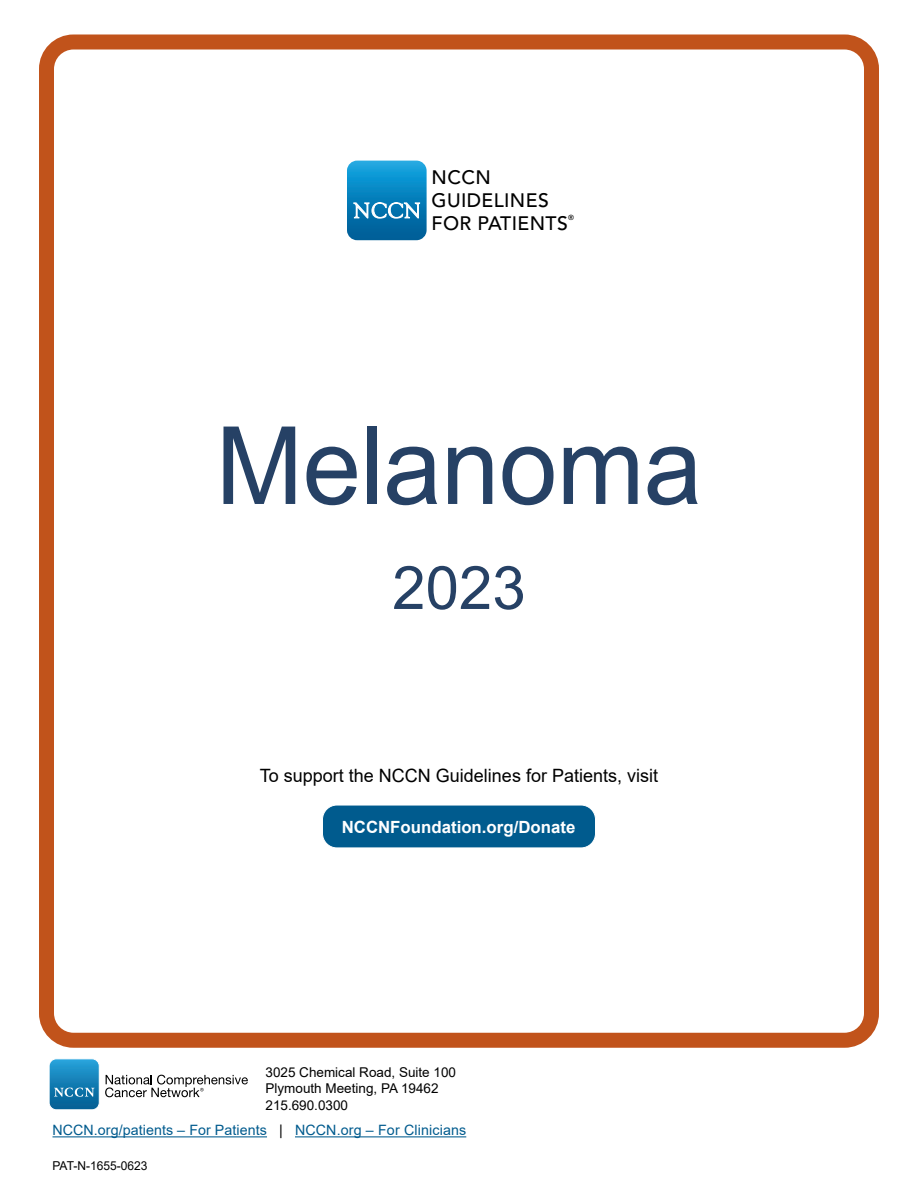
<style>
.page{position:relative;width:918px;height:1188px;background:#fff}
.page>*{position:absolute;margin:0;border:0;box-sizing:border-box;transform-origin:0 0}
.t1{font:108.15px "Arial";letter-spacing:-.005em;color:#264165}
.t2{font:60px "Arial";color:#264165}
.t3{font:500 19.35px/23.4px "Avenir LT Pro";letter-spacing:.02em;color:#000}
.t4{font:18.3px "Arial";color:#000}
.t5{font:700 16.8px "Arial";color:#fff}
.t6{font:14.25px "Arial";letter-spacing:.005em;color:#005b8e}
.t7{font:13.5px/16.5px "Arial";color:#000}
.t8{font:12.3px "Arial";color:#000}
.t9{font:500 7.35px "Avenir LT Pro";color:#000}
.s1{color:#000}
</style>
<div class="page">
<div style="left:39px;top:34px;width:840px;height:1014px;border:15px solid #c1531b;border-radius:27px"></div>
<svg style="left:49px;top:1059px;width:50px;height:51px;background:#2b8bbc"></svg>
<svg style="left:105px;top:1075px;width:143px;height:22px"></svg>
<hr style="left:52px;top:1136px;width:215px;height:1px;background:#005b8e">
<hr style="left:295px;top:1136px;width:171px;height:1px;background:#005b8e">
<svg style="left:347px;top:161px;width:80px;height:79px;background:#1b8ac0"></svg>
<div style="left:322px;top:805px;width:274px;height:43px;background:#005b8e;border-radius:14px"></div>
<div style="left:322px;top:805px;width:274px;height:43px;border:1px solid #fff;border-radius:14px"></div>
<h3 class="t3" style="left:432px;top:166px;width:138px">NCCN<br>GUIDELINES<br>FOR PATIENTS</h3>
<p class="t9" style="left:568px;top:213px;width:7px">®</p>
<h1 class="t1" style="left:216px;top:391px;width:488px">Melanoma</h1>
<h2 class="t2" style="left:392px;top:547px;width:135px">2023</h2>
<h3 class="t4" style="left:260px;top:763px;width:400px">To support the NCCN Guidelines for Patients, visit</h3>
<p class="t5" style="left:342px;top:815px;width:235px">NCCNFoundation.org/Donate</p>
<p class="t7" style="left:266px;top:1064px;width:192px">3025 Chemical Road, Suite 100<br>Plymouth Meeting, PA 19462<br>215.690.0300</p>
<p class="t6" style="left:52px;top:1121px;width:415px">NCCN.org/patients – For Patients <span class="s1">|</span> NCCN.org – For Clinicians</p>
<p class="t8" style="left:52px;top:1157px;width:96px">PAT-N-1655-0623</p>
</div>
